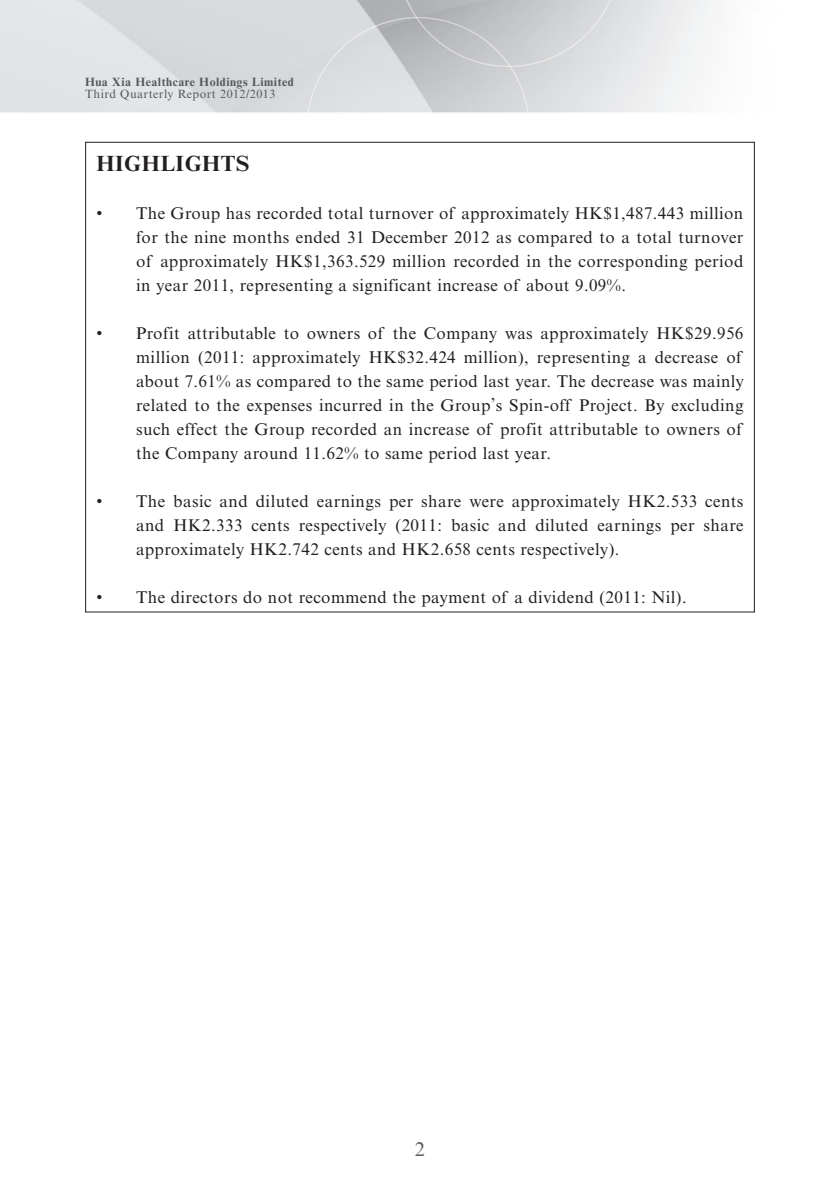
<style>
.page{position:relative;width:840px;height:1191px;background:#fff}
.page>*{position:absolute;margin:0;border:0;box-sizing:border-box;transform-origin:0 0}
.Heading_1{font:700 22px "Times New Roman MT Std";letter-spacing:.025em;color:#231f20}
.t1{font:20px "Times New Roman MT Std";color:#57585a}
.Body_Text{font:17px/24px "Times New Roman MT Std";letter-spacing:.025em;color:#231f20;text-align:justify}
.t2{font:700 12px "Times New Roman MT Std";letter-spacing:.04em;color:#57585a}
.t3{font:12px "Times New Roman MT Std";letter-spacing:.04em;color:#57585a}
</style>
<div class="page">
<img style="left:0;top:0;width:755px;height:613px">
<svg style="left:304px;top:15px;width:227px;height:227px"></svg>
<svg style="left:394px;top:0;width:227px;height:69px;background:#c8c9cb"></svg>
<p class="t2" style="left:85px;top:74px;width:210px">Hua Xia Healthcare Holdings Limited</p>
<p class="t3" style="left:85px;top:87px;width:192px">Third Quarterly Report 2012/2013</p>
<p class="Heading_1" style="left:96px;top:149px;width:154px">HIGHLIGHTS</p>
<p class="Body_Text" style="left:136px;top:201px;width:608px;text-indent:-40px">• The Group has recorded total turnover of approximately HK$1,487.443 million for the nine months ended 31 December 2012 as compared to a total turnover of approximately HK$1,363.529 million recorded in the corresponding period in year 2011, representing a significant increase of about 9.09%.</p>
<p class="Body_Text" style="left:136px;top:321px;width:609px;text-indent:-40px">• Profit attributable to owners of the Company was approximately HK$29.956 million (2011: approximately HK$32.424 million), representing a decrease of about 7.61% as compared to the same period last year. The decrease was mainly related to the expenses incurred in the Group’s Spin-off Project. By excluding such effect the Group recorded an increase of profit attributable to owners of the Company around 11.62% to same period last year.</p>
<p class="Body_Text" style="left:136px;top:489px;width:608px;text-indent:-40px">• The basic and diluted earnings per share were approximately HK2.533 cents and HK2.333 cents respectively (2011: basic and diluted earnings per share approximately HK2.742 cents and HK2.658 cents respectively).</p>
<p class="Body_Text" style="left:96px;top:585px;width:591px">• The directors do not recommend the payment of a dividend (2011: Nil).</p>
<p class="t1" style="left:415px;top:1138px;width:11px">2</p>
</div>
